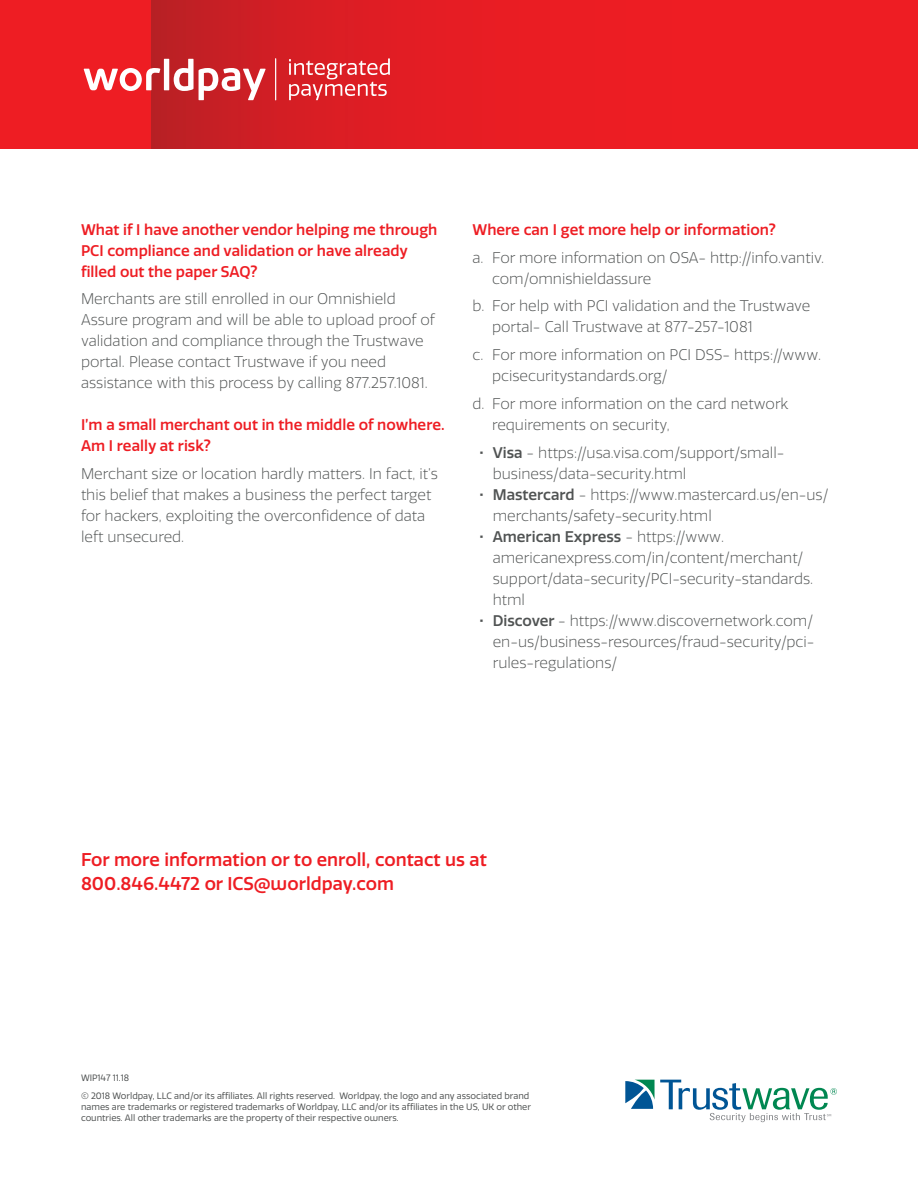
<style>
.page{position:relative;width:918px;height:1188px;background:#fff}
.page>*{position:absolute;margin:0;border:0;box-sizing:border-box;transform-origin:0 0}
.t1{font:500 18px "Quatro";color:#ee1d23}
.t2{font:300 15px/21px "Quatro Worldpay";color:#505353}
.t3{font:500 15px/21px "Quatro Worldpay";color:#ee1d23}
.t4{font:9px/10.8px "Quatro";color:#505353}
.s1{font-weight:500}
</style>
<div class="page">
<div style="left:0;top:0;width:918px;height:148px;background:#ee1d23"></div>
<svg style="left:151px;top:0;width:270px;height:148px"></svg>
<svg style="left:84px;top:59px;width:182px;height:41px"></svg>
<svg style="left:289px;top:58px;width:101px;height:42px"></svg>
<hr style="left:275px;top:59px;width:1px;height:41px;background:#fff">
<svg style="left:625px;top:1080px;width:212px;height:42px"></svg>
<p class="t3" style="left:81px;top:219px;width:358px">What if I have another vendor helping me through<br>PCI compliance and validation or have already filled out the paper SAQ?</p>
<p class="t2" style="left:81px;top:289px;width:356px">Merchants are still enrolled in our Omnishield Assure program and will be able to upload proof of validation and compliance through the Trustwave portal. Please contact Trustwave if you need assistance with this process by calling 877.257.1081.</p>
<p class="t3" style="left:81px;top:415px;width:365px">I’m a small merchant out in the middle of nowhere.<br>Am I really at risk?</p>
<p class="t2" style="left:81px;top:463px;width:358px">Merchant size or location hardly matters. In fact, it’s this belief that makes a business the perfect target for hackers, exploiting the overconfidence of data left unsecured.</p>
<p class="t3" style="left:472px;top:219px;width:305px">Where can I get more help or information?</p>
<p class="t2" style="left:492px;top:247px;width:334px;text-indent:-20px">a. For more information on OSA- http://info.vantiv. com/omnishieldassure</p>
<p class="t2" style="left:492px;top:295px;width:320px;text-indent:-20px">b. For help with PCI validation and the Trustwave portal- Call Trustwave at 877-257-1081</p>
<p class="t2" style="left:492px;top:344px;width:331px;text-indent:-20px">c. For more information on PCI DSS- https://www. pcisecuritystandards.org/</p>
<p class="t2" style="left:492px;top:393px;width:298px;text-indent:-20px">d. For more information on the card network requirements on security,</p>
<p class="t2" style="left:493px;top:442px;width:293px;text-indent:-14px"><span class="s1">• Visa</span> - https://usa.visa.com/support/small&shy;business/data-security.html</p>
<p class="t2" style="left:493px;top:484px;width:337px;text-indent:-14px"><span class="s1">• Mastercard</span> - https://www.mastercard.us/en-us/ merchants/safety-security.html</p>
<p class="t2" style="left:493px;top:526px;width:322px;text-indent:-14px"><span class="s1">• American Express</span> - https://www. americanexpress.com/in/content/merchant/ support/data-security/PCI-security-standards. html</p>
<p class="t2" style="left:493px;top:610px;width:323px;text-align:justify;text-indent:-14px"><span class="s1">• Discover</span> - https://www.discovernetwork.com/ en-us/business-resources/fraud-security/pci&shy;rules-regulations/</p>
<p class="t1" style="left:81px;top:849px;width:407px">For more information or to enroll, contact us at</p>
<p class="t1" style="left:81px;top:873px;width:315px">800.846.4472 or ICS@worldpay.com</p>
<p class="t4" style="left:81px;top:1073px;width:50px">WIP147 11.18</p>
<p class="t4" style="left:81px;top:1091px;width:452px">© 2018 Worldpay, LLC and/or its affiliates. All rights reserved. Worldpay, the logo and any associated brand names are trademarks or registered trademarks of Worldpay, LLC and/or its affiliates in the US, UK or other countries. All other trademarks are the property of their respective owners.</p>
</div>
